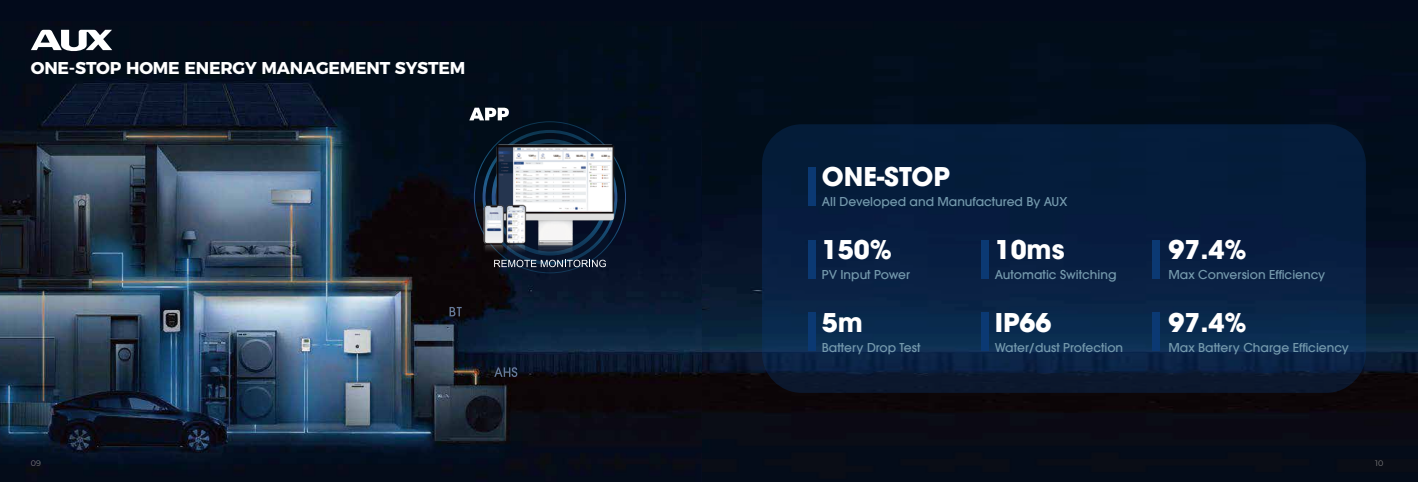
<style>
.page{position:relative;width:1418px;height:482px;background:#fff}
.page>*{position:absolute;margin:0;border:0;box-sizing:border-box;transform-origin:0 0}
.t1{font:italic 700 25.8px "Avant Garde";color:#fff}
.t2{font:700 17.1px "Montserrat";letter-spacing:-.015em;color:#fff}
.t3{font:500 12.2px "Avant Garde LT";color:#759aad}
.t4{font:8px "Montserrat";color:#7d7c7d}
</style>
<div class="page">
<img style="left:0;top:21px;width:702px;height:461px">
<img style="left:702px;top:21px;width:715px;height:461px">
<svg style="left:449px;top:307px;width:12px;height:9px"></svg>
<svg style="left:494px;top:367px;width:23px;height:10px"></svg>
<div style="left:0;top:0;width:1417px;height:21px;background:#020a1b"></div>
<svg style="left:464px;top:112px;width:171px;height:170px"></svg>
<svg style="left:469px;top:108px;width:157px;height:165px"></svg>
<img style="left:468px;top:125px;width:164px;height:138px">
<svg style="left:31px;top:30px;width:81px;height:24px"></svg>
<svg style="left:762px;top:124px;width:603px;height:269px;fill:#071d3f"></svg>
<div style="left:807px;top:167px;width:8px;height:39px;background:#0b3973"></div>
<div style="left:807px;top:240px;width:8px;height:39px;background:#0b3973"></div>
<div style="left:807px;top:312px;width:8px;height:39px;background:#0b3973"></div>
<div style="left:980px;top:240px;width:8px;height:39px;background:#0b3973"></div>
<div style="left:980px;top:312px;width:8px;height:39px;background:#0b3973"></div>
<div style="left:1152px;top:240px;width:8px;height:39px;background:#0b3973"></div>
<div style="left:1152px;top:312px;width:8px;height:39px;background:#0b3973"></div>
<h2 class="t2" style="left:31px;top:53px;width:436px">ONE-STOP HOME ENERGY MANAGEMENT SYSTEM</h2>
<h1 class="t1" style="left:821px;top:160px;width:130px">ONE-STOP</h1>
<p class="t3" style="left:821px;top:194px;width:247px">All Developed and Manufactured By AUX</p>
<h1 class="t1" style="left:821px;top:233px;width:72px">150%</h1>
<p class="t3" style="left:821px;top:267px;width:90px">PV Input Power</p>
<h1 class="t1" style="left:821px;top:305px;width:42px">5m</h1>
<p class="t3" style="left:821px;top:340px;width:100px">Battery Drop Test</p>
<h1 class="t1" style="left:994px;top:233px;width:71px">10ms</h1>
<p class="t3" style="left:994px;top:267px;width:123px">Automatic Switching</p>
<h1 class="t1" style="left:994px;top:305px;width:58px">IP66</h1>
<p class="t3" style="left:994px;top:340px;width:130px">Water/dust Profection</p>
<h1 class="t1" style="left:1168px;top:233px;width:80px">97.4%</h1>
<p class="t3" style="left:1168px;top:267px;width:158px">Max Conversion Efficiency</p>
<h1 class="t1" style="left:1168px;top:305px;width:80px">97.4%</h1>
<p class="t3" style="left:1168px;top:340px;width:182px">Max Battery Charge Efficiency</p>
<p class="t4" style="left:31px;top:458px;width:12px">09</p>
<p class="t4" style="left:1375px;top:458px;width:10px">10</p>
</div>
